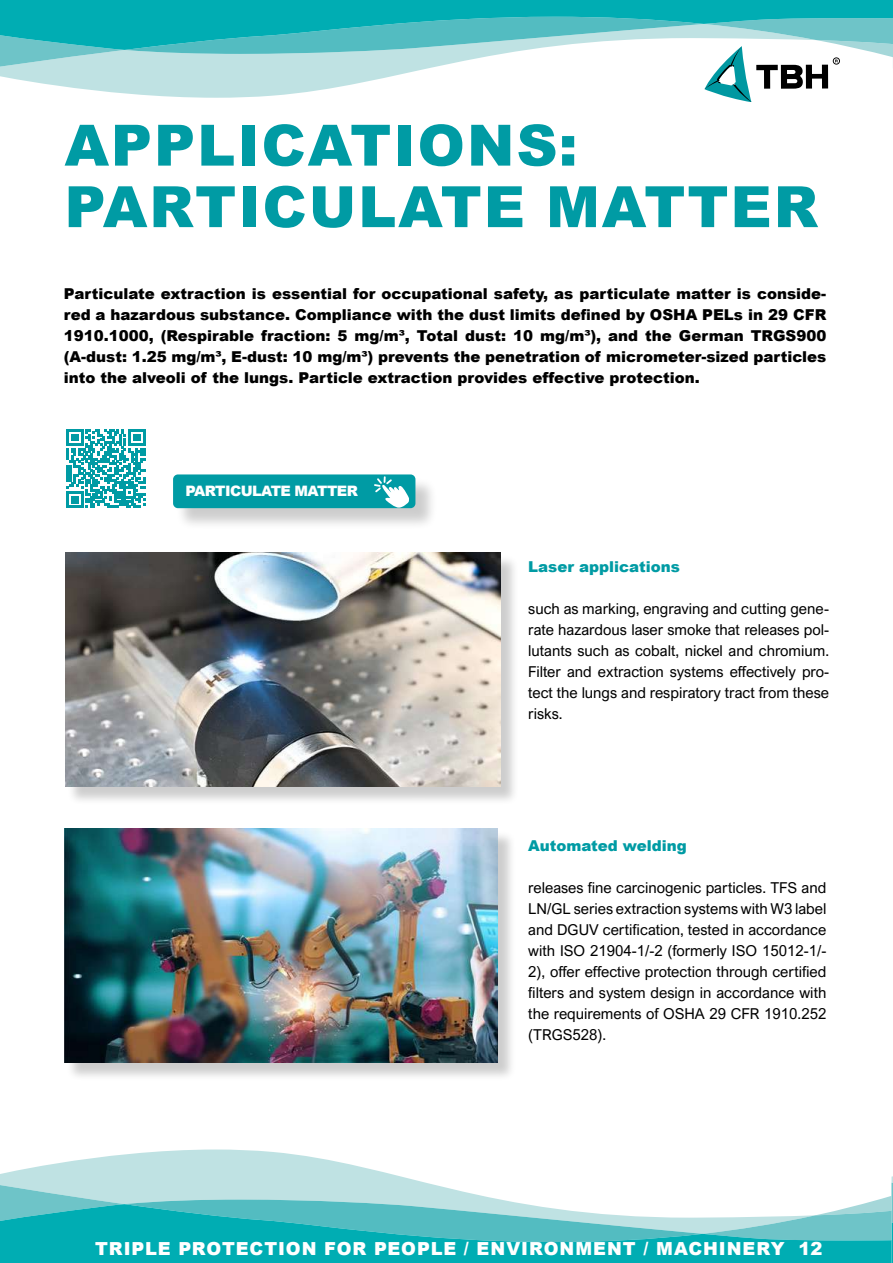
<style>
.page{position:relative;width:893px;height:1263px;background:#fff}
.page>*{position:absolute;margin:0;border:0;box-sizing:border-box;transform-origin:0 0}
.t1{font:900 57px/61.5px "Arial";letter-spacing:.035em;color:#009ba4}
.t2{font:900 18px "Arial";letter-spacing:.05em;color:#fff}
.t3{font:15px/21px "Arial Nova";color:#000;text-align:justify}
.t4{font:900 15px/21px "Arial";color:#000;text-align:justify}
.t5{font:900 15px "Arial";color:#009ba4}
.t6{font:900 14.4px "Arial";letter-spacing:-.04em;color:#fff}
</style>
<div class="page">
<div style="left:67px;top:554px;width:452px;height:251px;background:#000;opacity:.2"></div>
<img style="left:65px;top:552px;width:435px;height:234px">
<div style="left:66px;top:831px;width:451px;height:251px;background:#000;opacity:.2"></div>
<img style="left:64px;top:829px;width:433px;height:234px">
<svg style="left:0;top:0;width:893px;height:102px"></svg>
<svg style="left:891px;top:1176px;width:2px;height:87px"></svg>
<svg style="left:0;top:1149px;width:426px;height:34px;fill:#bfe2e3"></svg>
<svg style="left:0;top:1183px;width:891px;height:21px"></svg>
<svg style="left:124px;top:1199px;width:579px;height:5px"></svg>
<svg style="left:0;top:1204px;width:891px;height:59px;background:#3abbc0"></svg>
<svg style="left:67px;top:429px;width:78px;height:79px"></svg>
<div style="left:176px;top:477px;width:262px;height:53px;background:#000;opacity:.2"></div>
<div style="left:173px;top:474px;width:242px;height:34px;background:#009ba4;border-radius:5px"></div>
<svg style="left:374px;top:476px;width:35px;height:32px"></svg>
<h1 class="t1" style="left:65px;top:113px;width:755px">APPLICATIONS:<br>PARTICULATE MATTER</h1>
<p class="t4" style="left:64px;top:283px;width:764px">Particulate extraction is essential for occupational safety, as particulate matter is conside&shy;red a hazardous substance. Compliance with the dust limits defined by OSHA PELs in 29 CFR 1910.1000, (Respirable fraction: 5 mg/m³, Total dust: 10 mg/m³), and the German TRGS900 (A-dust: 1.25 mg/m³, E-dust: 10 mg/m³) prevents the penetration of micrometer-sized particles into the alveoli of the lungs. Particle extraction provides effective protection.</p>
<p class="t6" style="left:185px;top:480px;width:174px">PARTICULATE MATTER</p>
<p class="t5" style="left:528px;top:556px;width:153px">Laser applications</p>
<p class="t3" style="left:528px;top:598px;width:302px">such as marking, engraving and cutting gene&shy;rate hazardous laser smoke that releases pol&shy;lutants such as cobalt, nickel and chromium.<br>Filter and extraction systems effectively pro&shy;tect the lungs and respiratory tract from these risks.</p>
<p class="t5" style="left:528px;top:834px;width:160px">Automated welding</p>
<p class="t3" style="left:528px;top:877px;width:300px">releases fine carcinogenic particles. TFS and LN/GL series extraction systems with W3 label and DGUV certification, tested in accordance with ISO 21904-1/-2 (formerly ISO 15012-1/- 2), offer effective protection through certified filters and system design in accordance with the requirements of OSHA 29 CFR 1910.252 (TRGS528).</p>
<p class="t2" style="left:95px;top:1235px;width:729px">TRIPLE PROTECTION FOR PEOPLE / ENVIRONMENT / MACHINERY 12</p>
</div>
